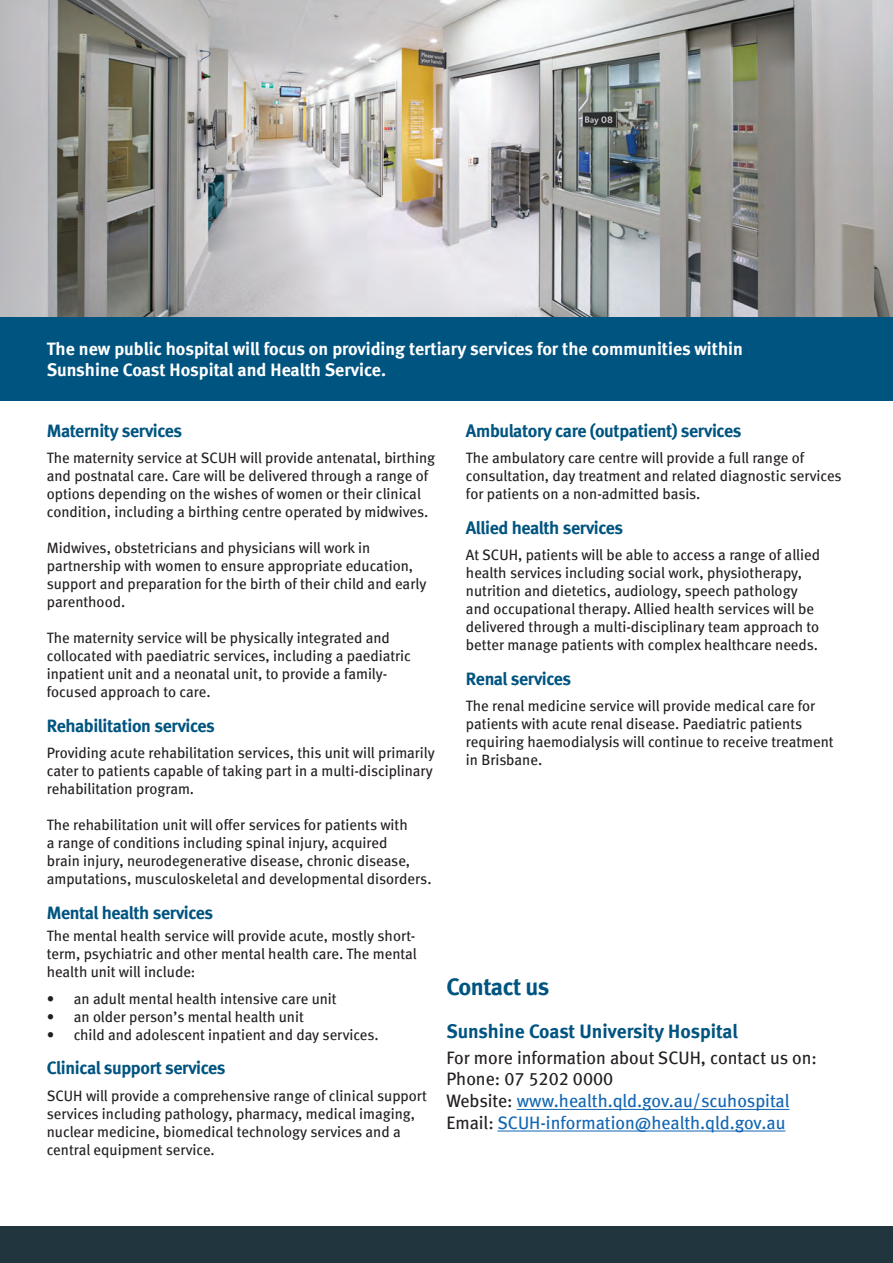
<style>
.page{position:relative;width:893px;height:1263px;background:#fff}
.page>*{position:absolute;margin:0;border:0;box-sizing:border-box;transform-origin:0 0}
.Factsheet_title{font:24px "Meta Bold LF";letter-spacing:-.02em;color:#005480}
.Bold{font:19.5px "Meta Bold LF";letter-spacing:-.005em;color:#005480}
.Factsheet_title-2{font:18px "Meta Bold LF";letter-spacing:-.02em;color:#005480}
.Lead_para_body_text{font:18px/21.6px "Meta Bold LF";color:#fff}
.Body_text{font:18px "Meta Book LF";color:#1165b2}
.Body_text-2{font:18px "Meta Book LF";color:#231f20}
.Body_text-3{font:15px/18px "Meta Book LF";color:#231f20}
.s1{color:#231f20}
</style>
<div class="page">
<img style="left:0;top:0;width:893px;height:317px">
<div style="left:0;top:317px;width:893px;height:84px;background:#005480"></div>
<div style="left:0;top:1226px;width:893px;height:37px;background:#21353f"></div>
<hr style="left:517px;top:1109px;width:272px;height:1px;background:#1165b2">
<hr style="left:497px;top:1131px;width:288px;height:1px;background:#1165b2">
<p class="Lead_para_body_text" style="left:47px;top:338px;width:698px">The new public hospital will focus on providing tertiary services for the communities within<br>Sunshine Coast Hospital and Health Service.</p>
<p class="Factsheet_title-2" style="left:47px;top:420px;width:137px">Maternity services</p>
<p class="Body_text-3" style="left:47px;top:449px;width:390px">The maternity service at SCUH will provide antenatal, birthing and postnatal care. Care will be delivered through a range of options depending on the wishes of women or their clinical condition, including a birthing centre operated by midwives.</p>
<p class="Body_text-3" style="left:47px;top:539px;width:381px">Midwives, obstetricians and physicians will work in partnership with women to ensure appropriate education, support and preparation for the birth of their child and early parenthood.</p>
<p class="Body_text-3" style="left:47px;top:629px;width:366px">The maternity service will be physically integrated and collocated with paediatric services, including a paediatric inpatient unit and a neonatal unit, to provide a family&shy;focused approach to care.</p>
<p class="Factsheet_title-2" style="left:47px;top:715px;width:170px">Rehabilitation services</p>
<p class="Body_text-3" style="left:47px;top:744px;width:390px">Providing acute rehabilitation services, this unit will primarily cater to patients capable of taking part in a multi-disciplinary rehabilitation program.</p>
<p class="Body_text-3" style="left:47px;top:816px;width:386px">The rehabilitation unit will offer services for patients with<br>a range of conditions including spinal injury, acquired<br>brain injury, neurodegenerative disease, chronic disease, amputations, musculoskeletal and developmental disorders.</p>
<p class="Factsheet_title-2" style="left:47px;top:902px;width:168px">Mental health services</p>
<p class="Body_text-3" style="left:47px;top:927px;width:372px;text-align:justify">The mental health service will provide acute, mostly short&shy;term, psychiatric and other mental health care. The mental health unit will include:</p>
<p class="Body_text-3" style="left:47px;top:989px;width:291px">• an adult mental health intensive care unit</p>
<p class="Body_text-3" style="left:47px;top:1007px;width:259px">• an older person’s mental health unit</p>
<p class="Body_text-3" style="left:47px;top:1025px;width:333px">• child and adolescent inpatient and day services.</p>
<p class="Factsheet_title-2" style="left:47px;top:1057px;width:180px">Clinical support services</p>
<p class="Body_text-3" style="left:47px;top:1086px;width:382px">SCUH will provide a comprehensive range of clinical support services including pathology, pharmacy, medical imaging, nuclear medicine, biomedical technology services and a central equipment service.</p>
<p class="Factsheet_title-2" style="left:466px;top:420px;width:277px">Ambulatory care (outpatient) services</p>
<p class="Body_text-3" style="left:466px;top:449px;width:377px">The ambulatory care centre will provide a full range of consultation, day treatment and related diagnostic services for patients on a non-admitted basis.</p>
<p class="Factsheet_title-2" style="left:466px;top:517px;width:159px">Allied health services</p>
<p class="Body_text-3" style="left:466px;top:546px;width:356px">At SCUH, patients will be able to access a range of allied health services including social work, physiotherapy, nutrition and dietetics, audiology, speech pathology and occupational therapy. Allied health services will be delivered through a multi-disciplinary team approach to better manage patients with complex healthcare needs.</p>
<p class="Factsheet_title-2" style="left:466px;top:668px;width:107px">Renal services</p>
<p class="Body_text-3" style="left:466px;top:697px;width:369px">The renal medicine service will provide medical care for patients with acute renal disease. Paediatric patients requiring haemodialysis will continue to receive treatment in Brisbane.</p>
<p class="Factsheet_title" style="left:446px;top:972px;width:104px">Contact us</p>
<p class="Bold" style="left:446px;top:1020px;width:293px">Sunshine Coast University Hospital</p>
<p class="Body_text-2" style="left:446px;top:1047px;width:372px">For more information about SCUH, contact us on:</p>
<p class="Body_text-2" style="left:446px;top:1068px;width:168px">Phone: 07 5202 0000</p>
<p class="Body_text" style="left:446px;top:1090px;width:345px"><span class="s1">Website:</span> www.health.qld.gov.au/scuhospital</p>
<p class="Body_text" style="left:446px;top:1112px;width:340px"><span class="s1">Email:</span> SCUH-information@health.qld.gov.au</p>
</div>
